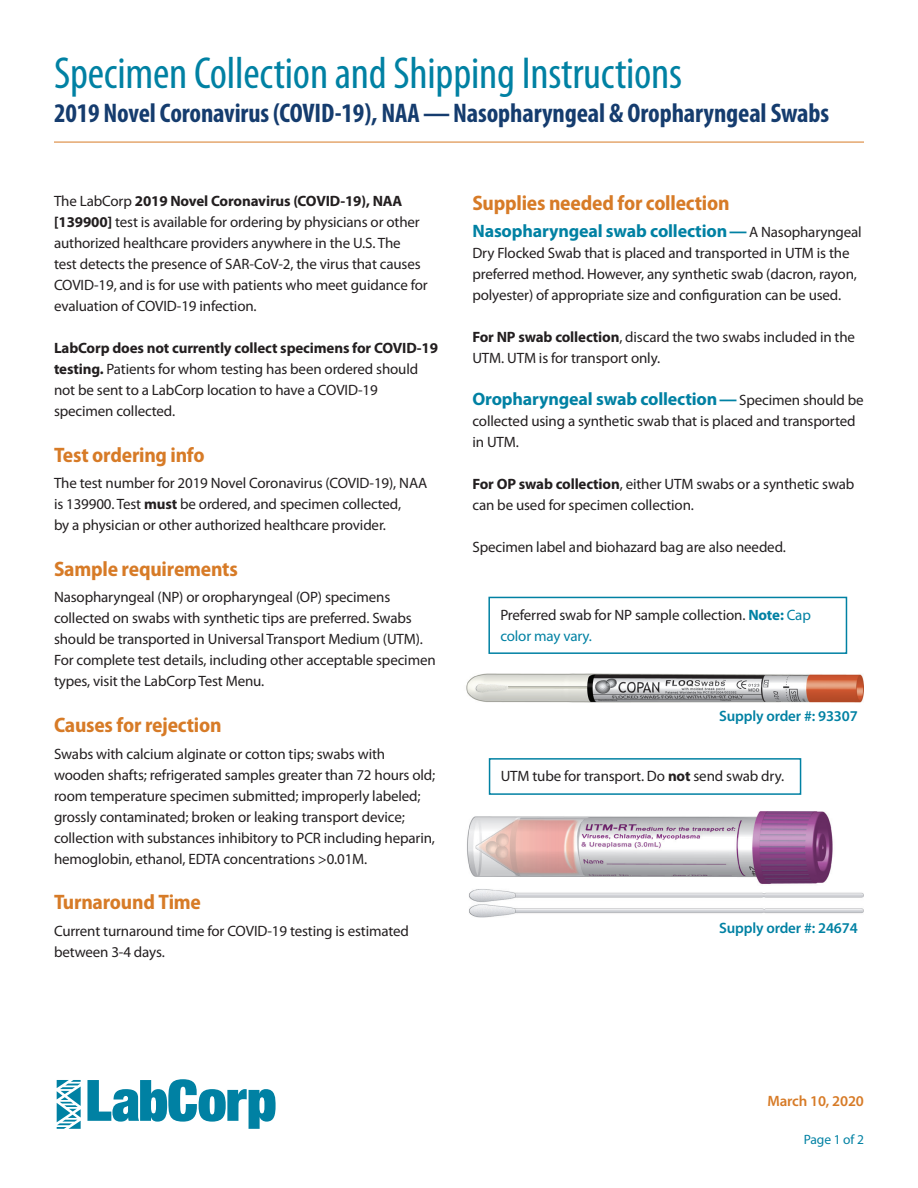
<style>
.page{position:relative;width:918px;height:1188px;background:#fff}
.page>*{position:absolute;margin:0;border:0;box-sizing:border-box;transform-origin:0 0}
.t1{font:condensed 45px "Myriad Pro";letter-spacing:-.005em;color:#0081a3}
.t2{font:700 condensed 27px "Myriad Pro";letter-spacing:-.005em;color:#153c6e}
.t3{font:700 semi-condensed 21px "Myriad Pro";letter-spacing:-.01em;color:#d77b27}
.t4{font:700 18px "Myriad Pro";letter-spacing:-.01em;color:#0081a3}
.t5{font:15px/21px "Myriad Pro";letter-spacing:-.01em;color:#231f20}
.t6{font:600 15px "Myriad Pro";letter-spacing:-.01em;color:#0081a3}
.t7{font:600 15px "Myriad Pro";letter-spacing:-.01em;color:#d77b27}
.t8{font:13.5px "Myriad Pro";letter-spacing:-.01em;color:#0081a3}
.s1{font-weight:700}
.s2{font-weight:400;font-size:15px;color:#231f20}
.s3{font-weight:700;color:#0081a3}
.s4{color:#0081a3}
</style>
<div class="page">
<svg style="left:87px;top:1079px;width:189px;height:50px"></svg>
<svg style="left:57px;top:1080px;width:24px;height:49px"></svg>
<hr style="left:54px;top:142px;width:810px;height:1px;background:#d77b27">
<img style="left:466px;top:673px;width:398px;height:30px">
<div style="left:488px;top:597px;width:359px;height:57px;border:2px solid #0081a3"></div>
<img style="left:467px;top:811px;width:397px;height:107px">
<div style="left:489px;top:758px;width:312px;height:37px;border:2px solid #0081a3"></div>
<h1 class="t1" style="left:54px;top:46px;width:630px">Specimen Collection and Shipping Instructions</h1>
<h2 class="t2" style="left:54px;top:96px;width:777px">2019 Novel Coronavirus (COVID-19), NAA—Nasopharyngeal &amp; Oropharyngeal Swabs</h2>
<p class="t5" style="left:54px;top:190px;width:375px">The LabCorp <span class="s1">2019 Novel Coronavirus (COVID-19), NAA [139900]</span> test is available for ordering by physicians or other authorized healthcare providers anywhere in the U.S. The<br>test detects the presence of SAR-CoV-2, the virus that causes COVID-19, and is for use with patients who meet guidance for evaluation of COVID-19 infection.</p>
<p class="t5" style="left:54px;top:337px;width:386px"><span class="s1">LabCorp does not currently collect specimens for COVID-19 testing.</span> Patients for whom testing has been ordered should not be sent to a LabCorp location to have a COVID-19 specimen collected.</p>
<h3 class="t3" style="left:54px;top:441px;width:152px">Test ordering info</h3>
<p class="t5" style="left:54px;top:472px;width:375px">The test number for 2019 Novel Coronavirus (COVID-19), NAA is 139900. Test <span class="s1">must</span> be ordered, and specimen collected,<br>by a physician or other authorized healthcare provider.</p>
<h3 class="t3" style="left:54px;top:555px;width:185px">Sample requirements</h3>
<p class="t5" style="left:54px;top:586px;width:383px">Nasopharyngeal (NP) or oropharyngeal (OP) specimens collected on swabs with synthetic tips are preferred. Swabs should be transported in Universal Transport Medium (UTM).<br>For complete test details, including other acceptable specimen types, visit the LabCorp Test Menu.</p>
<h3 class="t3" style="left:54px;top:712px;width:169px">Causes for rejection</h3>
<p class="t5" style="left:54px;top:743px;width:383px">Swabs with calcium alginate or cotton tips; swabs with wooden shafts; refrigerated samples greater than 72 hours old; room temperature specimen submitted; improperly labeled; grossly contaminated; broken or leaking transport device; collection with substances inhibitory to PCR including heparin, hemoglobin, ethanol, EDTA concentrations &gt;0.01M.</p>
<h3 class="t3" style="left:54px;top:889px;width:149px">Turnaround Time</h3>
<p class="t5" style="left:54px;top:920px;width:357px">Current turnaround time for COVID-19 testing is estimated between 3-4 days.</p>
<h3 class="t3" style="left:472px;top:190px;width:259px">Supplies needed for collection</h3>
<p class="t4" style="left:472px;top:219px;width:391px">Nasopharyngeal swab collection—<span class="s2">A Nasopharyngeal</span></p>
<p class="t5" style="left:472px;top:242px;width:386px">Dry Flocked Swab that is placed and transported in UTM is the preferred method. However, any synthetic swab (dacron, rayon, polyester) of appropriate size and configuration can be used.</p>
<p class="t5" style="left:472px;top:326px;width:384px"><span class="s1">For NP swab collection</span>, discard the two swabs included in the<br>UTM. UTM is for transport only.</p>
<p class="t4" style="left:472px;top:387px;width:393px">Oropharyngeal swab collection—<span class="s2">Specimen should be</span></p>
<p class="t5" style="left:472px;top:410px;width:385px">collected using a synthetic swab that is placed and transported in UTM.</p>
<p class="t5" style="left:472px;top:473px;width:384px"><span class="s1">For OP swab collection</span>, either UTM swabs or a synthetic swab can be used for specimen collection.</p>
<p class="t5" style="left:472px;top:536px;width:315px">Specimen label and biohazard bag are also needed.</p>
<p class="t5" style="left:500px;top:604px;width:312px">Preferred swab for NP sample collection. <span class="s3">Note:</span> <span class="s4">Cap color may vary.</span></p>
<p class="t6" style="left:719px;top:707px;width:140px">Supply order #: 93307</p>
<p class="t5" style="left:501px;top:766px;width:285px">UTM tube for transport. Do <span class="s1">not</span> send swab dry.</p>
<p class="t6" style="left:719px;top:919px;width:140px">Supply order #: 24674</p>
<p class="t7" style="left:767px;top:1091px;width:98px">March 10, 2020</p>
<p class="t8" style="left:804px;top:1131px;width:62px">Page 1 of 2</p>
</div>
